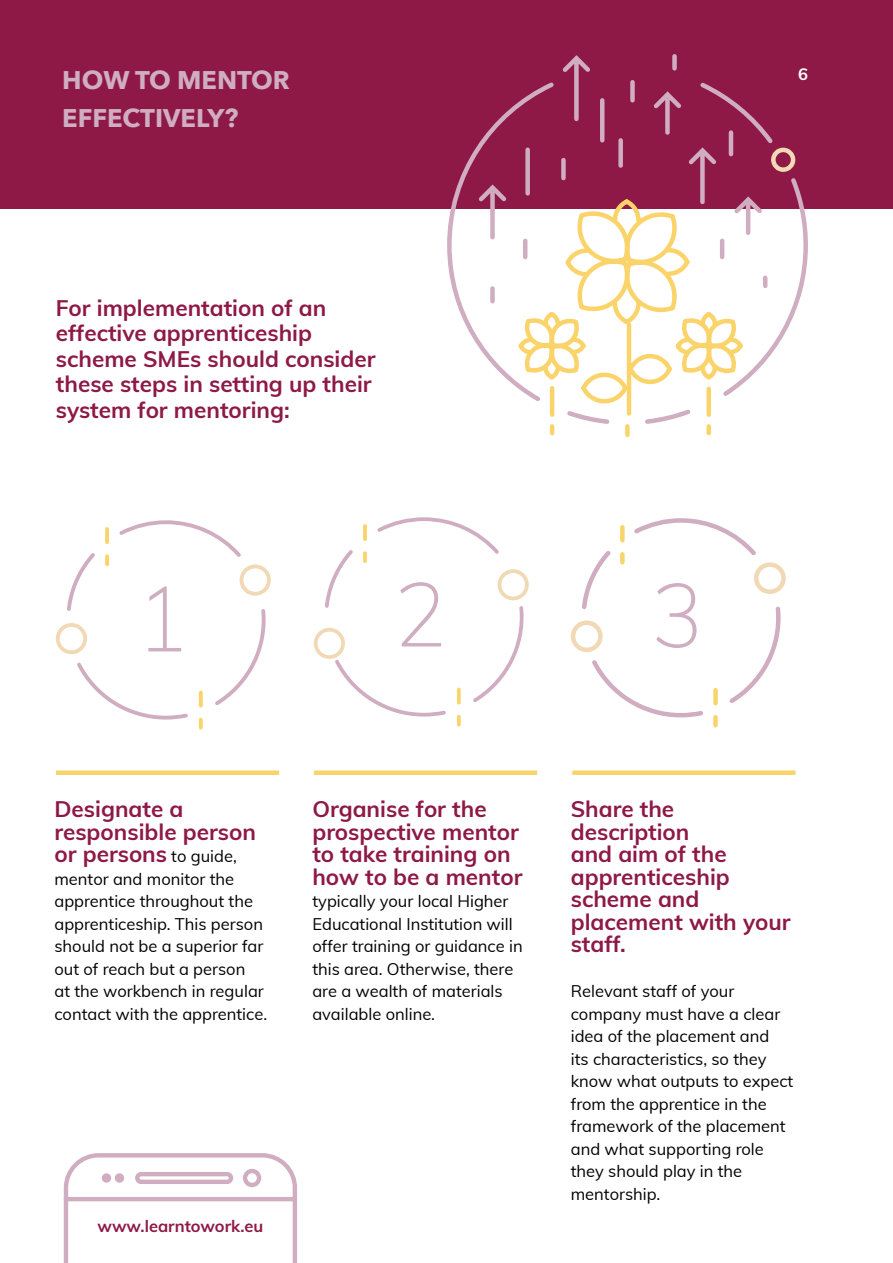
<style>
.page{position:relative;width:893px;height:1263px;background:#fff}
.page>*{position:absolute;margin:0;border:0;box-sizing:border-box;transform-origin:0 0}
.t1{font:200 91.2px "Muli";color:#d0aec2}
.t2{font:200 89.25px "Muli";color:#d0aec2}
.t3{font:700 25.5px/37.5px "Avenir Next";color:#d0aec2}
.t4{font:700 22.5px/22.5px "Muli";color:#8e1946}
.t5{font:16.5px/22.5px "Muli";color:#000}
.t6{font:700 16.5px "Muli";color:#8e1946}
.t7{font:700 16.5px "Muli";color:#fff}
.s1{font-weight:400;font-size:16.5px;color:#000}
</style>
<div class="page">
<div style="left:0;top:0;width:893px;height:208px;background:#8e1946"></div>
<svg style="left:55px;top:520px;width:216px;height:208px"></svg>
<svg style="left:313px;top:517px;width:216px;height:208px"></svg>
<svg style="left:570px;top:518px;width:216px;height:200px"></svg>
<div style="left:620px;top:527px;width:5px;height:13px;background:#f9d46b"></div>
<div style="left:620px;top:554px;width:5px;height:8px;background:#f9d46b"></div>
<div style="left:713px;top:690px;width:5px;height:13px;background:#f9d46b"></div>
<div style="left:713px;top:717px;width:5px;height:8px;background:#f9d46b"></div>
<div style="left:56px;top:770px;width:223px;height:5px;background:#f9d46b"></div>
<div style="left:314px;top:770px;width:223px;height:5px;background:#f9d46b"></div>
<div style="left:572px;top:770px;width:223px;height:5px;background:#f9d46b"></div>
<svg style="left:445px;top:137px;width:365px;height:249px"></svg>
<div style="left:771px;top:148px;width:24px;height:24px;border:4px solid #f2d9b5;border-radius:50%"></div>
<svg style="left:515px;top:306px;width:231px;height:131px"></svg>
<svg style="left:475px;top:54px;width:295px;height:252px"></svg>
<svg style="left:64px;top:1153px;width:233px;height:110px"></svg>
<div style="left:115px;top:1173px;width:9px;height:10px;background:#d0adc1;border-radius:50%"></div>
<div style="left:102px;top:1173px;width:9px;height:10px;background:#d0adc1;border-radius:50%"></div>
<h3 class="t3" style="left:62px;top:61px;width:229px">HOW TO MENTOR<br>EFFECTIVELY?</h3>
<h3 class="t4" style="left:56px;top:294px;width:321px;line-height:25.5px">For implementation of an effective apprenticeship scheme SMEs should consider these steps in setting up their system for mentoring:</h3>
<h1 class="t1" style="left:135px;top:552px;width:56px">1</h1>
<h2 class="t2" style="left:393px;top:550px;width:55px">2</h2>
<h2 class="t2" style="left:650px;top:550px;width:55px">3</h2>
<p class="t7" style="left:798px;top:62px;width:11px">6</p>
<h3 class="t4" style="left:54px;top:797px;width:203px">Designate a responsible person or persons <span class="s1">to guide,</span></h3>
<p class="t5" style="left:54px;top:867px;width:214px">mentor and monitor the apprentice throughout the apprenticeship. This person should not be a superior far out of reach but a person<br>at the workbench in regular contact with the apprentice.</p>
<h3 class="t4" style="left:312px;top:797px;width:212px">Organise for the prospective mentor to take training on how to be a mentor</h3>
<p class="t5" style="left:312px;top:889px;width:212px">typically your local Higher<br>Educational Institution will offer training or guidance in this area. Otherwise, there are a wealth of materials available online.</p>
<p class="t6" style="left:97px;top:1214px;width:167px">www.learntowork.eu</p>
<h3 class="t4" style="left:571px;top:797px;width:221px">Share the description<br>and aim of the apprenticeship scheme and placement with your staff.</h3>
<p class="t5" style="left:571px;top:979px;width:224px">Relevant staff of your company must have a clear idea of the placement and<br>its characteristics, so they know what outputs to expect from the apprentice in the framework of the placement and what supporting role they should play in the mentorship.</p>
</div>
